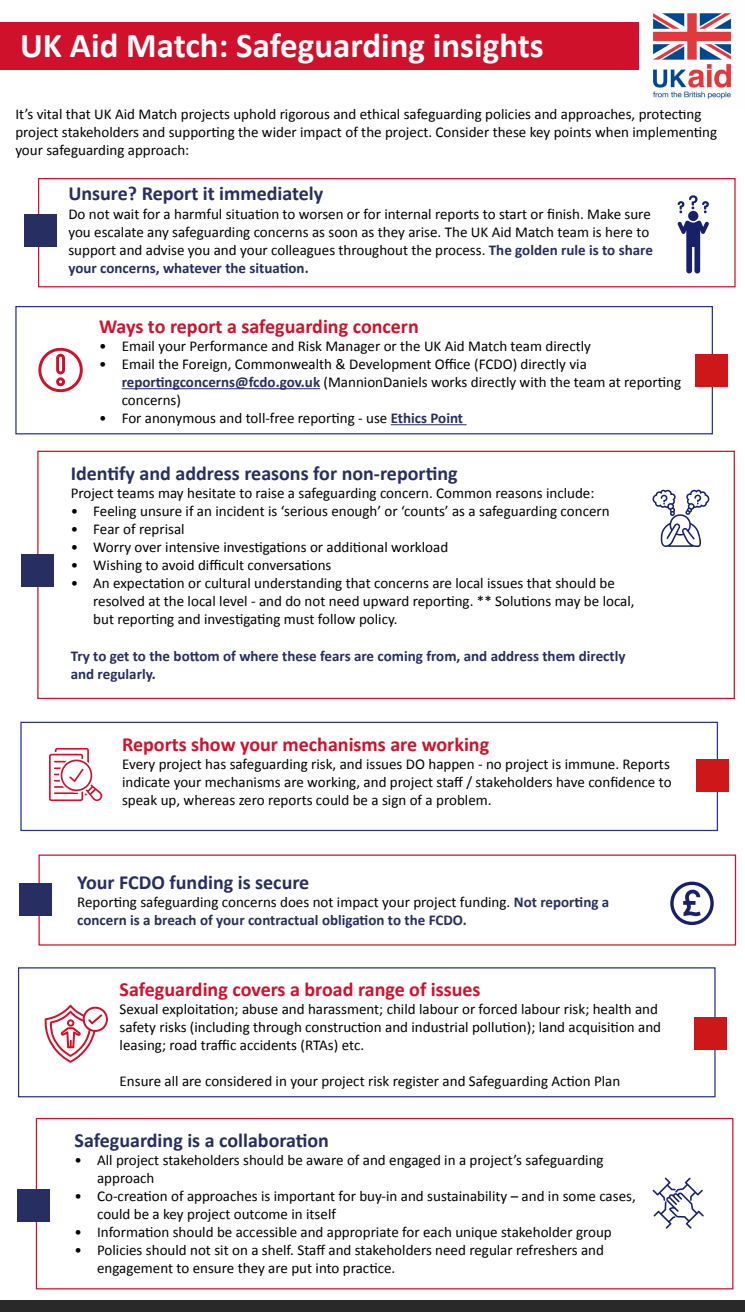
<style>
.page{position:relative;width:745px;height:1312px;background:#fff}
.page>*{position:absolute;margin:0;border:0;box-sizing:border-box;transform-origin:0 0}
.t1{font:700 34.88px "Calibri";color:#fff}
.t2{font:700 20px "Calibri";color:#272e61}
.t3{font:700 20px "Calibri";color:#d0112b}
.t4{font:15px/18px "Calibri";color:#000}
.t5{font:700 15px/18px "Calibri";color:#272e61}
.s1{font-weight:700;color:#272e61}
.s2{font-weight:400;color:#000}
</style>
<div class="page">
<div style="left:0;top:1300px;width:744px;height:11px;background:#292929"></div>
<div style="left:38px;top:178px;width:697px;height:109px;background:#fff;border:1px solid #d0112b"></div>
<div style="left:24px;top:214px;width:33px;height:33px;background:#272e61"></div>
<div style="left:15px;top:306px;width:697px;height:128px;background:#fff;border:1px solid #283583"></div>
<hr style="left:122px;top:388px;width:198px;height:1px;background:#272e61">
<hr style="left:390px;top:424px;width:76px;height:1px;background:#272e61">
<div style="left:37px;top:450px;width:697px;height:249px;background:#fff;border:1px solid #d0112b"></div>
<div style="left:21px;top:554px;width:33px;height:32px;background:#272e61"></div>
<svg style="left:38px;top:348px;width:45px;height:44px"></svg>
<div style="left:20px;top:721px;width:697px;height:109px;background:#fff;border:1px solid #283583"></div>
<div style="left:696px;top:758px;width:32px;height:33px;background:#cd1719"></div>
<div style="left:38px;top:854px;width:697px;height:91px;background:#fff;border:1px solid #d0112b"></div>
<div style="left:20px;top:882px;width:32px;height:33px;background:#272e61"></div>
<div style="left:694px;top:354px;width:33px;height:32px;background:#cd1719"></div>
<div style="left:18px;top:967px;width:697px;height:130px;background:#fff;border:1px solid #283583"></div>
<div style="left:693px;top:1016px;width:33px;height:33px;background:#cd1719"></div>
<svg style="left:49px;top:747px;width:53px;height:54px"></svg>
<svg style="left:45px;top:1004px;width:63px;height:58px"></svg>
<svg style="left:677px;top:195px;width:31px;height:78px"></svg>
<svg style="left:670px;top:881px;width:43px;height:43px"></svg>
<div style="left:0;top:23px;width:638px;height:47px;background:#d0112b"></div>
<img style="left:653px;top:13px;width:79px;height:86px">
<svg style="left:652px;top:489px;width:57px;height:58px"></svg>
<div style="left:36px;top:1117px;width:697px;height:171px;background:#fff;border:1px solid #d0112b"></div>
<div style="left:17px;top:1188px;width:32px;height:33px;background:#272e61"></div>
<svg style="left:652px;top:1177px;width:51px;height:51px"></svg>
<h1 class="t1" style="left:20px;top:21px;width:525px">UK Aid Match: Safeguarding insights</h1>
<p class="t4" style="left:15px;top:104px;width:703px">It’s vital that UK Aid Match projects uphold rigorous and ethical safeguarding policies and approaches, protecting project stakeholders and supporting the wider impact of the project. Consider these key points when implementing your safeguarding approach:</p>
<h2 class="t2" style="left:68px;top:180px;width:256px">Unsure? Report it immediately</h2>
<p class="t4" style="left:68px;top:204px;width:585px">Do not wait for a harmful situation to worsen or for internal reports to start or finish. Make sure you escalate any safeguarding concerns as soon as they arise. The UK Aid Match team is here to support and advise you and your colleagues throughout the process. <span class="s1">The golden rule is to share your concerns, whatever the situation.</span></p>
<h2 class="t3" style="left:99px;top:312px;width:321px">Ways to report a safeguarding concern</h2>
<p class="t4" style="left:99px;top:336px;width:493px">• Email your Performance and Risk Manager or the UK Aid Match team directly</p>
<p class="t4" style="left:122px;top:354px;width:560px;text-indent:-22px">• Email the Foreign, Commonwealth &amp; Development Office (FCDO) directly via <span class="s1">reportingconcerns@fcdo.gov.uk</span> (MannionDaniels works directly with the team at reporting concerns)</p>
<p class="t4" style="left:99px;top:408px;width:365px">• For anonymous and toll-free reporting - use <span class="s1">Ethics Point</span></p>
<h2 class="t2" style="left:71px;top:459px;width:388px">Identify and address reasons for non-reporting</h2>
<p class="t4" style="left:71px;top:484px;width:525px">Project teams may hesitate to raise a safeguarding concern. Common reasons include:</p>
<p class="t4" style="left:71px;top:502px;width:540px">• Feeling unsure if an incident is ‘serious enough’ or ‘counts’ as a safeguarding concern</p>
<p class="t4" style="left:71px;top:520px;width:115px">• Fear of reprisal</p>
<p class="t4" style="left:71px;top:538px;width:379px">• Worry over intensive investigations or additional workload</p>
<p class="t4" style="left:71px;top:556px;width:262px">• Wishing to avoid difficult conversations</p>
<p class="t4" style="left:93px;top:574px;width:542px;text-indent:-22px">• An expectation or cultural understanding that concerns are local issues that should be resolved at the local level - and do not need upward reporting. ** Solutions may be local, but reporting and investigating must follow policy.</p>
<p class="t5" style="left:71px;top:646px;width:556px">Try to get to the bottom of where these fears are coming from, and address them directly and regularly.</p>
<h2 class="t3" style="left:122px;top:729px;width:368px">Reports show your mechanisms are working</h2>
<p class="t4" style="left:122px;top:754px;width:550px;text-align:justify">Every project has safeguarding risk, and issues DO happen - no project is immune. Reports indicate your mechanisms are working, and project staff / stakeholders have confidence to speak up, whereas zero reports could be a sign of a problem.</p>
<h2 class="t2" style="left:77px;top:867px;width:233px">Your FCDO funding is secure</h2>
<p class="t5" style="left:77px;top:891px;width:533px"><span class="s2">Reporting safeguarding concerns does not impact your project funding.</span> Not reporting a concern is a breach of your contractual obligation to the FCDO.</p>
<h2 class="t3" style="left:120px;top:975px;width:362px">Safeguarding covers a broad range of issues</h2>
<p class="t4" style="left:120px;top:999px;width:542px">Sexual exploitation; abuse and harassment; child labour or forced labour risk; health and safety risks (including through construction and industrial pollution); land acquisition and leasing; road traffic accidents (RTAs) etc.</p>
<p class="t4" style="left:120px;top:1071px;width:502px">Ensure all are considered in your project risk register and Safeguarding Action Plan</p>
<h2 class="t2" style="left:75px;top:1125px;width:256px">Safeguarding is a collaboration</h2>
<p class="t4" style="left:97px;top:1149px;width:507px;text-indent:-22px">• All project stakeholders should be aware of and engaged in a project’s safeguarding approach</p>
<p class="t4" style="left:97px;top:1185px;width:540px;text-indent:-22px">• Co-creation of approaches is important for buy-in and sustainability – and in some cases, could be a key project outcome in itself</p>
<p class="t4" style="left:75px;top:1221px;width:538px">• Information should be accessible and appropriate for each unique stakeholder group</p>
<p class="t4" style="left:97px;top:1239px;width:508px;text-indent:-22px">• Policies should not sit on a shelf. Staff and stakeholders need regular refreshers and engagement to ensure they are put into practice.</p>
</div>
